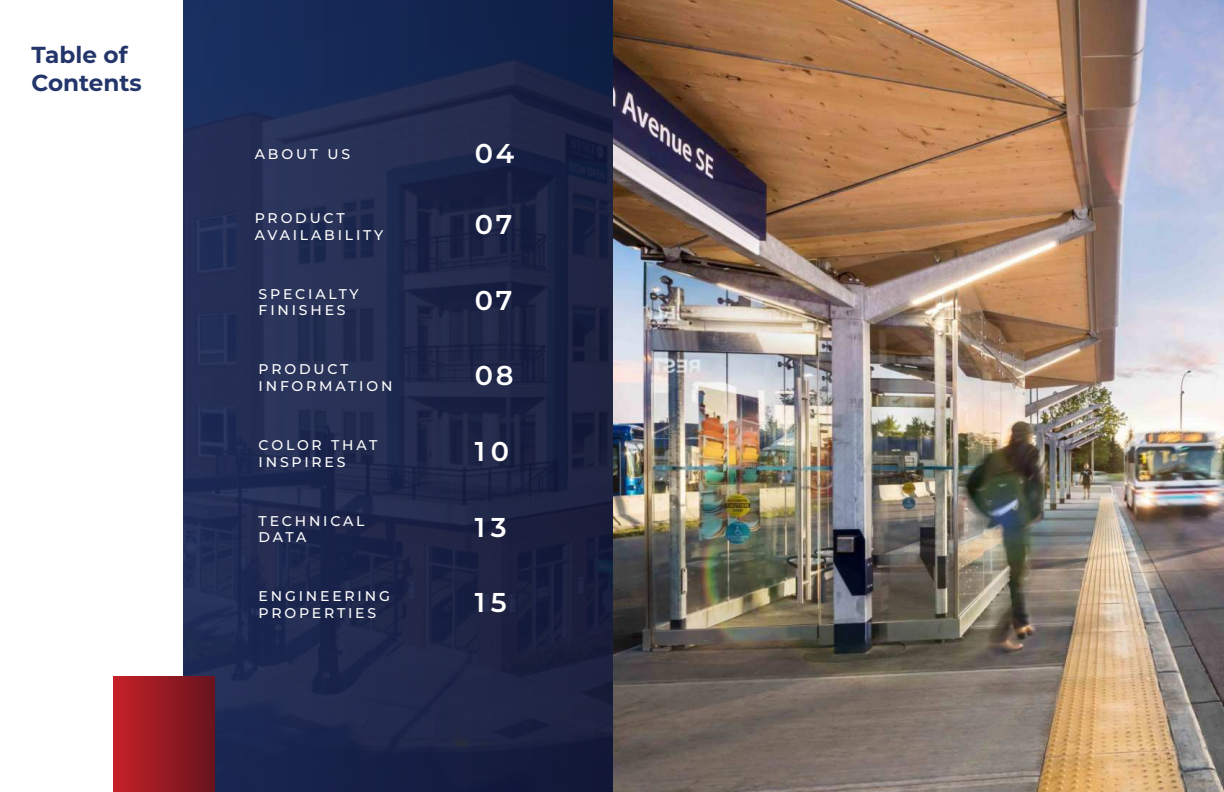
<style>
.page{position:relative;width:1224px;height:792px;background:#fff}
.page>*{position:absolute;margin:0;border:0;box-sizing:border-box;transform-origin:0 0}
.t1{font:600 27.2px "Montserrat";letter-spacing:.1em;color:#fff}
.t2{font:700 23.2px/27.8px "Montserrat";color:#23356b}
.t3{font:500 14.1px/16.9px "Montserrat";letter-spacing:.2em;color:#fff}
</style>
<div class="page">
<img style="left:613px;top:0;width:611px;height:792px">
<svg style="left:183px;top:0;width:429px;height:792px;background:#1d274b"></svg>
<div style="left:113px;top:677px;width:102px;height:115px;background:linear-gradient(to right,#c72127,#68131e)"></div>
<h2 class="t2" style="left:32px;top:41px;width:112px">Table of<br>Contents</h2>
<p class="t3" style="left:255px;top:146px;width:97px">ABOUT US</p>
<h1 class="t1" style="left:475px;top:138px;width:41px">04</h1>
<p class="t3" style="left:255px;top:210px;width:130px">PRODUCT<br>AVAILABILITY</p>
<h1 class="t1" style="left:475px;top:209px;width:39px">07</h1>
<p class="t3" style="left:259px;top:285px;width:102px">SPECIALTY<br>FINISHES</p>
<h1 class="t1" style="left:475px;top:284px;width:39px">07</h1>
<p class="t3" style="left:259px;top:361px;width:135px">PRODUCT<br>INFORMATION</p>
<h1 class="t1" style="left:475px;top:360px;width:40px">08</h1>
<p class="t3" style="left:259px;top:437px;width:120px">COLOR THAT<br>INSPIRES</p>
<h1 class="t1" style="left:475px;top:436px;width:36px">10</h1>
<p class="t3" style="left:259px;top:512px;width:108px">TECHNICAL<br>DATA</p>
<h1 class="t1" style="left:475px;top:511px;width:33px">13</h1>
<p class="t3" style="left:259px;top:588px;width:133px">ENGINEERING<br>PROPERTIES</p>
<h1 class="t1" style="left:475px;top:587px;width:33px">15</h1>
</div>
